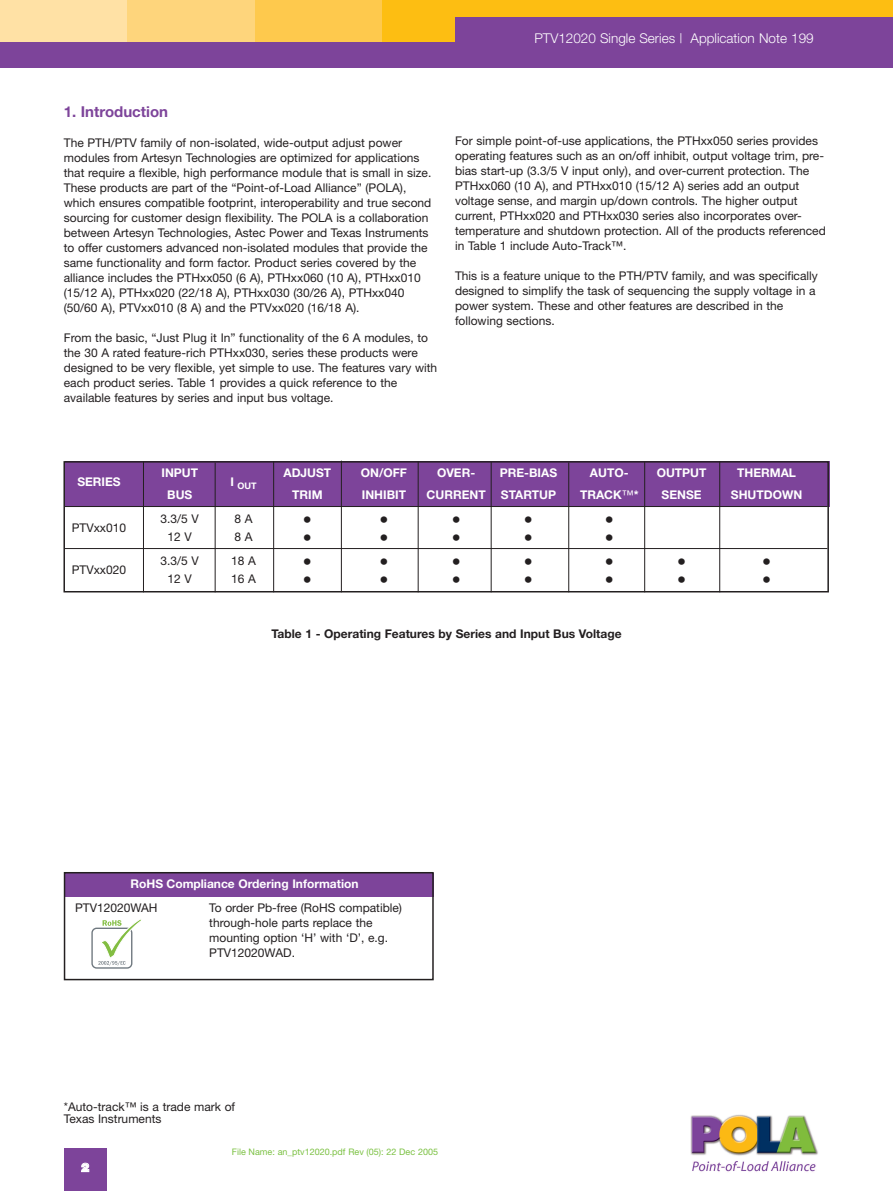
<style>
.page{position:relative;width:893px;height:1191px;background:#fff}
.page>*{position:absolute;margin:0;border:0;box-sizing:border-box;transform-origin:0 0}
.t1{font:18px "Helvetica Neue";color:#231f20}
.t2{font:700 15px "Helvetica Neue";color:#7d449a}
.t3{font:300 13.5px "Helvetica Neue";color:#fff}
.t4{font:12px/15px "Helvetica Neue";color:#231f20}
.t5{font:700 12px "Helvetica Neue";color:#fff}
.t6{font:700 12px "Helvetica Neue";color:#231f20}
.t7{font:900 12px "Helvetica Neue";color:#fff}
.t8{font:9px "Helvetica Neue";color:#7bc142}
.t9{font:700 9px "Helvetica Neue";color:#fff}
.s1{font-weight:400}
</style>
<div class="page">
<div style="left:64px;top:1148px;width:42px;height:43px;background:#7d449a"></div>
<div style="left:0;top:0;width:128px;height:43px;background:#ffe1a5"></div>
<div style="left:128px;top:0;width:127px;height:43px;background:#fed57c"></div>
<div style="left:255px;top:0;width:128px;height:43px;background:#fec94d"></div>
<div style="left:383px;top:0;width:510px;height:43px;background:#fdbe12"></div>
<div style="left:455px;top:17px;width:438px;height:26px;background:#7d449a"></div>
<div style="left:0;top:43px;width:893px;height:25px;background:#7d449a"></div>
<img style="left:690px;top:1114px;width:128px;height:58px">
<div style="left:65px;top:461px;width:764px;height:45px;background:#7d449a"></div>
<hr style="left:143px;top:461px;width:1px;height:131px;background:#231f20">
<hr style="left:215px;top:463px;width:1px;height:129px;background:#231f20">
<hr style="left:273px;top:461px;width:1px;height:131px;background:#231f20">
<hr style="left:341px;top:460px;width:1px;height:132px;background:#231f20">
<hr style="left:418px;top:461px;width:1px;height:131px;background:#231f20">
<hr style="left:491px;top:462px;width:1px;height:130px;background:#231f20">
<hr style="left:568px;top:462px;width:1px;height:130px;background:#231f20">
<hr style="left:644px;top:462px;width:1px;height:130px;background:#231f20">
<hr style="left:719px;top:461px;width:1px;height:131px;background:#231f20">
<hr style="left:65px;top:506px;width:762px;height:1px;background:#231f20">
<hr style="left:65px;top:548px;width:762px;height:1px;background:#231f20">
<div style="left:63px;top:461px;width:766px;height:131px;border:2px solid #231f20"></div>
<div style="left:64px;top:873px;width:370px;height:23px;background:#7d449a"></div>
<div style="left:64px;top:872px;width:370px;height:108px;border:2px solid #231f20"></div>
<div style="left:91px;top:927px;width:41px;height:41px;border:1px solid #6f787f;border-radius:5px"></div>
<svg style="left:98px;top:919px;width:43px;height:46px"></svg>
<p class="t3" style="left:534px;top:33px;width:281px">PTV12020 Single Series | Application Note 199</p>
<p class="t2" style="left:64px;top:106px;width:106px">1. Introduction</p>
<p class="t4" style="left:64px;top:136px;width:369px">The PTH/PTV family of non-isolated, wide-output adjust power modules from Artesyn Technologies are optimized for applications that require a flexible, high performance module that is small in size.<br>These products are part of the “Point-of-Load Alliance” (POLA), which ensures compatible footprint, interoperability and true second sourcing for customer design flexibility. The POLA is a collaboration between Artesyn Technologies, Astec Power and Texas Instruments to offer customers advanced non-isolated modules that provide the same functionality and form factor. Product series covered by the alliance includes the PTHxx050 (6 A), PTHxx060 (10 A), PTHxx010 (15/12 A), PTHxx020 (22/18 A), PTHxx030 (30/26 A), PTHxx040 (50/60 A), PTVxx010 (8 A) and the PTVxx020 (16/18 A).</p>
<p class="t4" style="left:64px;top:331px;width:375px">From the basic, “Just Plug it In” functionality of the 6 A modules, to the 30 A rated feature-rich PTHxx030, series these products were designed to be very flexible, yet simple to use. The features vary with each product series. Table 1 provides a quick reference to the available features by series and input bus voltage.</p>
<p class="t4" style="left:455px;top:134px;width:372px">For simple point-of-use applications, the PTHxx050 series provides operating features such as an on/off inhibit, output voltage trim, pre&shy;bias start-up (3.3/5 V input only), and over-current protection. The PTHxx060 (10 A), and PTHxx010 (15/12 A) series add an output voltage sense, and margin up/down controls. The higher output current, PTHxx020 and PTHxx030 series also incorporates over&shy;temperature and shutdown protection. All of the products referenced in Table 1 include Auto-Track™.</p>
<p class="t4" style="left:455px;top:269px;width:364px">This is a feature unique to the PTH/PTV family, and was specifically designed to simplify the task of sequencing the supply voltage in a power system. These and other features are described in the following sections.</p>
<p class="t5" style="left:77px;top:478px;width:45px">SERIES</p>
<p class="t4" style="left:72px;top:521px;width:56px">PTVxx010</p>
<p class="t4" style="left:72px;top:563px;width:56px">PTVxx020</p>
<p class="t5" style="left:283px;top:469px;width:49px">ADJUST</p>
<p class="t5" style="left:361px;top:469px;width:48px">ON/OFF</p>
<p class="t5" style="left:437px;top:469px;width:40px">OVER-</p>
<p class="t5" style="left:500px;top:469px;width:59px">PRE-BIAS</p>
<p class="t5" style="left:590px;top:469px;width:40px">AUTO-</p>
<p class="t5" style="left:657px;top:469px;width:51px">OUTPUT</p>
<p class="t5" style="left:737px;top:469px;width:60px">THERMAL</p>
<p class="t5" style="left:161px;top:469px;width:38px">INPUT</p>
<p class="t9" style="left:230px;top:483px;width:28px"><sup>I</sup> OUT</p>
<p class="t5" style="left:167px;top:490px;width:27px">BUS</p>
<p class="t5" style="left:292px;top:490px;width:32px">TRIM</p>
<p class="t5" style="left:362px;top:490px;width:46px">INHIBIT</p>
<p class="t5" style="left:427px;top:490px;width:61px">CURRENT</p>
<p class="t5" style="left:501px;top:490px;width:57px">STARTUP</p>
<p class="t5" style="left:580px;top:490px;width:60px">TRACK<span class="s1">™</span>*</p>
<p class="t5" style="left:662px;top:490px;width:42px">SENSE</p>
<p class="t5" style="left:731px;top:490px;width:73px">SHUTDOWN</p>
<p class="t4" style="left:161px;top:512px;width:40px">3.3/5 V</p>
<p class="t4" style="left:235px;top:512px;width:20px">8 A</p>
<h1 class="t1" style="left:303px;top:512px;width:10px">•</h1>
<h1 class="t1" style="left:379px;top:512px;width:10px">•</h1>
<h1 class="t1" style="left:452px;top:512px;width:10px">•</h1>
<h1 class="t1" style="left:524px;top:512px;width:10px">•</h1>
<h1 class="t1" style="left:605px;top:512px;width:10px">•</h1>
<p class="t4" style="left:168px;top:530px;width:26px">12 V</p>
<p class="t4" style="left:235px;top:530px;width:20px">8 A</p>
<h1 class="t1" style="left:303px;top:530px;width:10px">•</h1>
<h1 class="t1" style="left:379px;top:530px;width:10px">•</h1>
<h1 class="t1" style="left:452px;top:530px;width:10px">•</h1>
<h1 class="t1" style="left:524px;top:530px;width:10px">•</h1>
<h1 class="t1" style="left:605px;top:530px;width:10px">•</h1>
<p class="t4" style="left:161px;top:554px;width:40px">3.3/5 V</p>
<p class="t4" style="left:231px;top:554px;width:26px">18 A</p>
<h1 class="t1" style="left:303px;top:554px;width:10px">•</h1>
<h1 class="t1" style="left:379px;top:554px;width:10px">•</h1>
<h1 class="t1" style="left:452px;top:554px;width:10px">•</h1>
<h1 class="t1" style="left:524px;top:554px;width:10px">•</h1>
<h1 class="t1" style="left:605px;top:554px;width:10px">•</h1>
<h1 class="t1" style="left:677px;top:554px;width:10px">•</h1>
<h1 class="t1" style="left:762px;top:554px;width:10px">•</h1>
<p class="t4" style="left:168px;top:572px;width:26px">12 V</p>
<p class="t4" style="left:231px;top:572px;width:26px">16 A</p>
<h1 class="t1" style="left:303px;top:572px;width:10px">•</h1>
<h1 class="t1" style="left:379px;top:572px;width:10px">•</h1>
<h1 class="t1" style="left:452px;top:572px;width:10px">•</h1>
<h1 class="t1" style="left:524px;top:572px;width:10px">•</h1>
<h1 class="t1" style="left:605px;top:572px;width:10px">•</h1>
<h1 class="t1" style="left:677px;top:572px;width:10px">•</h1>
<h1 class="t1" style="left:762px;top:572px;width:10px">•</h1>
<p class="t6" style="left:271px;top:629px;width:352px">Table 1 - Operating Features by Series and Input Bus Voltage</p>
<p class="t5" style="left:130px;top:879px;width:230px">RoHS Compliance Ordering Information</p>
<p class="t4" style="left:75px;top:901px;width:84px">PTV12020WAH</p>
<p class="t4" style="left:209px;top:901px;width:194px">To order Pb-free (RoHS compatible) through-hole parts replace the mounting option ‘H’ with ‘D’, e.g.<br>PTV12020WAD.</p>
<p class="t4" style="left:64px;top:1102px;width:173px;line-height:12px">*Auto-track™ is a trade mark of<br>Texas Instruments</p>
<p class="t7" style="left:81px;top:1163px;width:10px">2</p>
<p class="t8" style="left:232px;top:1148px;width:208px">File Name: an_ptv12020.pdf Rev (05): 22 Dec 2005</p>
</div>
